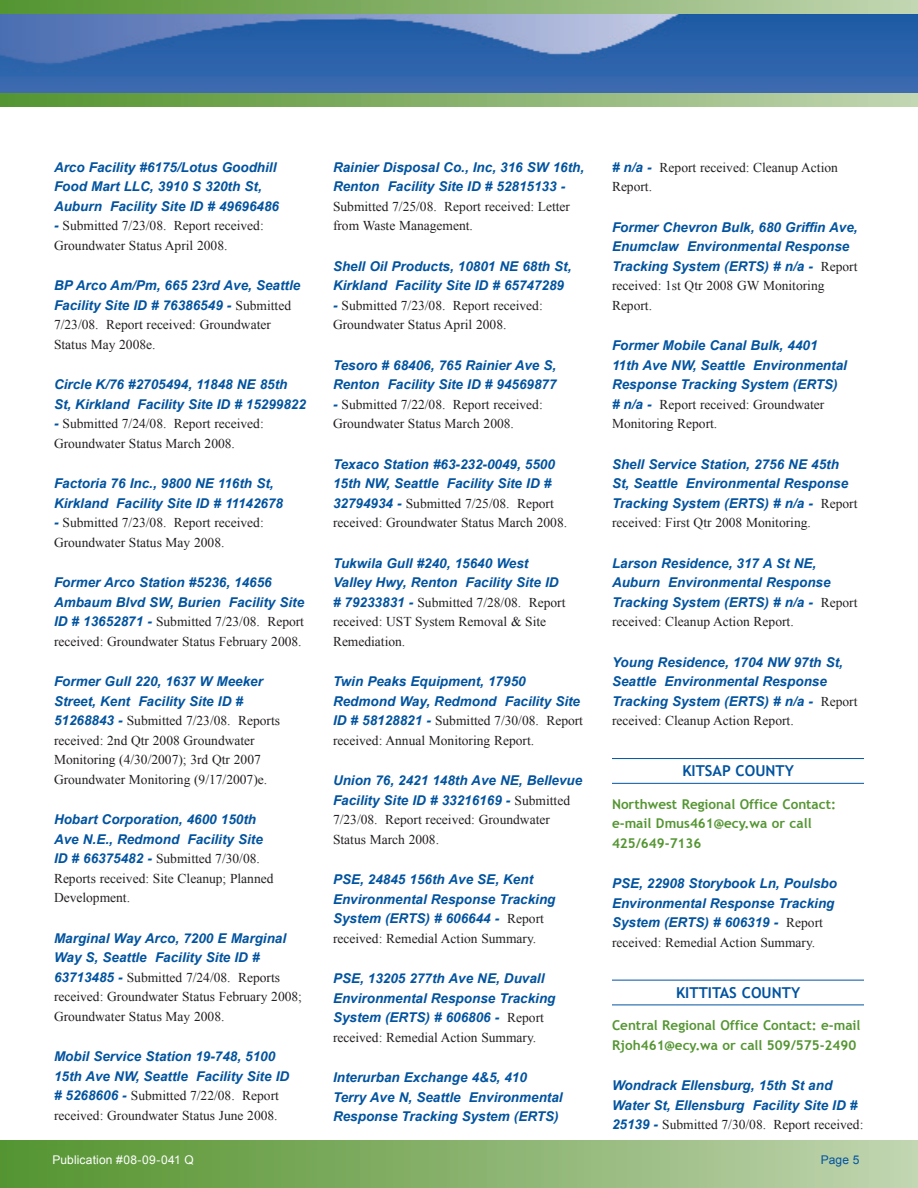
<style>
.page{position:relative;width:918px;height:1188px;background:#fff}
.page>*{position:absolute;margin:0;border:0;box-sizing:border-box;transform-origin:0 0}
.County_Subhead{font:700 15px "Trebuchet MS";color:#0153a0}
.County_Name_Add_BLUE{font:italic 700 13.5px/19.5px "Arial";color:#0153a0}
.County_Name_Add_BLUE-2{font:13.5px/19.5px "Times New Roman";color:#231f20}
.County_Name_Add_BLUE-3{font:700 13.5px/19.5px "Trebuchet MS";color:#549532}
.PUB___Pg__s{font:12px "Arial";letter-spacing:.015em;color:#fff}
.PUB___Pg__s-2{font:12px "Arial";color:#0153a0}
.s1{font-family:"Arial";font-weight:700;font-style:italic;color:#0153a0}
.s2{font-family:"Times New Roman";font-weight:400;font-style:normal;color:#231f20}
</style>
<div class="page">
<div style="left:0;top:1140px;width:918px;height:48px;background:linear-gradient(to right,#53922d,#c0d3af)"></div>
<img style="left:0;top:14px;width:918px;height:79px">
<svg style="left:0;top:0;width:918px;height:14px;background:#89b26d"></svg>
<svg style="left:0;top:93px;width:918px;height:13px;background:#89b26d"></svg>
<hr style="left:612px;top:758px;width:252px;height:1px;background:#0153a0">
<hr style="left:612px;top:783px;width:252px;height:1px;background:#0153a0">
<hr style="left:612px;top:980px;width:252px;height:1px;background:#0153a0">
<hr style="left:612px;top:1005px;width:252px;height:1px;background:#0153a0">
<p class="County_Name_Add_BLUE" style="left:54px;top:158px;width:227px">Arco Facility #6175/Lotus Goodhill<br>Food Mart LLC, 3910 S 320th St,<br>Auburn Facility Site ID # 49696486</p>
<p class="County_Name_Add_BLUE-2" style="left:54px;top:216px;width:211px"><span class="s1">-</span> Submitted 7/23/08. Report received:<br>Groundwater Status April 2008.</p>
<p class="County_Name_Add_BLUE-2" style="left:54px;top:276px;width:248px"><span class="s1">BP Arco Am/Pm, 665 23rd Ave, Seattle Facility Site ID # 76386549 -</span> Submitted 7/23/08. Report received: Groundwater Status May 2008e.</p>
<p class="County_Name_Add_BLUE" style="left:54px;top:375px;width:253px">Circle K/76 #2705494, 11848 NE 85th<br>St, Kirkland Facility Site ID # 15299822</p>
<p class="County_Name_Add_BLUE-2" style="left:54px;top:414px;width:211px"><span class="s1">-</span> Submitted 7/24/08. Report received:<br>Groundwater Status March 2008.</p>
<p class="County_Name_Add_BLUE" style="left:54px;top:474px;width:231px">Factoria 76 Inc., 9800 NE 116th St,<br>Kirkland Facility Site ID # 11142678</p>
<p class="County_Name_Add_BLUE-2" style="left:54px;top:513px;width:211px"><span class="s1">-</span> Submitted 7/23/08. Report received:<br>Groundwater Status May 2008.</p>
<p class="County_Name_Add_BLUE" style="left:54px;top:573px;width:252px">Former Arco Station #5236, 14656<br>Ambaum Blvd SW, Burien Facility Site ID # 13652871 - <span class="s2">Submitted 7/23/08. Report received: Groundwater Status February 2008.</span></p>
<p class="County_Name_Add_BLUE-2" style="left:54px;top:672px;width:228px"><span class="s1">Former Gull 220, 1637 W Meeker Street, Kent Facility Site ID # 51268843 -</span> Submitted 7/23/08. Reports received: 2nd Qtr 2008 Groundwater Monitoring (4/30/2007); 3rd Qtr 2007<br>Groundwater Monitoring (9/17/2007)e.</p>
<p class="County_Name_Add_BLUE" style="left:54px;top:810px;width:221px">Hobart Corporation, 4600 150th<br>Ave N.E., Redmond Facility Site<br>ID # 66375482 - <span class="s2">Submitted 7/30/08.<br>Reports received: Site Cleanup; Planned<br>Development.</span></p>
<p class="County_Name_Add_BLUE-2" style="left:54px;top:928px;width:250px"><span class="s1">Marginal Way Arco, 7200 E Marginal Way S, Seattle Facility Site ID # 63713485 -</span> Submitted 7/24/08. Reports received: Groundwater Status February 2008; Groundwater Status May 2008.</p>
<p class="County_Name_Add_BLUE" style="left:54px;top:1047px;width:237px">Mobil Service Station 19-748, 5100<br>15th Ave NW, Seattle Facility Site ID # 5268606 - <span class="s2">Submitted 7/22/08. Report received: Groundwater Status June 2008.</span></p>
<p class="County_Name_Add_BLUE" style="left:333px;top:158px;width:253px">Rainier Disposal Co., Inc, 316 SW 16th, Renton Facility Site ID # 52815133 - <span class="s2">Submitted 7/25/08. Report received: Letter from Waste Management.</span></p>
<p class="County_Name_Add_BLUE" style="left:333px;top:257px;width:240px">Shell Oil Products, 10801 NE 68th St,<br>Kirkland Facility Site ID # 65747289</p>
<p class="County_Name_Add_BLUE-2" style="left:333px;top:295px;width:211px"><span class="s1">-</span> Submitted 7/23/08. Report received:<br>Groundwater Status April 2008.</p>
<p class="County_Name_Add_BLUE" style="left:333px;top:356px;width:225px">Tesoro # 68406, 765 Rainier Ave S,<br>Renton Facility Site ID # 94569877</p>
<p class="County_Name_Add_BLUE-2" style="left:333px;top:394px;width:211px"><span class="s1">-</span> Submitted 7/22/08. Report received:<br>Groundwater Status March 2008.</p>
<p class="County_Name_Add_BLUE" style="left:333px;top:455px;width:236px">Texaco Station #63-232-0049, 5500<br>15th NW, Seattle Facility Site ID # 32794934 - <span class="s2">Submitted 7/25/08. Report received: Groundwater Status March 2008.</span></p>
<p class="County_Name_Add_BLUE" style="left:333px;top:554px;width:234px">Tukwila Gull #240, 15640 West<br>Valley Hwy, Renton Facility Site ID # 79233831 - <span class="s2">Submitted 7/28/08. Report received: UST System Removal &amp; Site<br>Remediation.</span></p>
<p class="County_Name_Add_BLUE" style="left:333px;top:672px;width:252px">Twin Peaks Equipment, 17950<br>Redmond Way, Redmond Facility Site ID # 58128821 - <span class="s2">Submitted 7/30/08. Report received: Annual Monitoring Report.</span></p>
<p class="County_Name_Add_BLUE-2" style="left:333px;top:771px;width:251px"><span class="s1">Union 76, 2421 148th Ave NE, Bellevue Facility Site ID # 33216169 -</span> Submitted 7/23/08. Report received: Groundwater Status March 2008.</p>
<p class="County_Name_Add_BLUE" style="left:333px;top:870px;width:224px">PSE, 24845 156th Ave SE, Kent<br>Environmental Response Tracking<br>System (ERTS) # 606644 - <span class="s2">Report received: Remedial Action Summary.</span></p>
<p class="County_Name_Add_BLUE" style="left:333px;top:969px;width:224px">PSE, 13205 277th Ave NE, Duvall Environmental Response Tracking System (ERTS) # 606806 - <span class="s2">Report received: Remedial Action Summary.</span></p>
<p class="County_Name_Add_BLUE" style="left:333px;top:1068px;width:231px">Interurban Exchange 4&amp;5, 410<br>Terry Ave N, Seattle Environmental<br>Response Tracking System (ERTS)</p>
<p class="County_Name_Add_BLUE-2" style="left:612px;top:157px;width:227px"><span class="s1"># n/a -</span> Report received: Cleanup Action<br>Report.</p>
<p class="County_Name_Add_BLUE" style="left:612px;top:218px;width:247px">Former Chevron Bulk, 680 Griffin Ave,<br>Enumclaw Environmental Response<br>Tracking System (ERTS) # n/a - <span class="s2">Report received: 1st Qtr 2008 GW Monitoring<br>Report.</span></p>
<p class="County_Name_Add_BLUE" style="left:612px;top:336px;width:236px">Former Mobile Canal Bulk, 4401<br>11th Ave NW, Seattle Environmental<br>Response Tracking System (ERTS) # n/a - <span class="s2">Report received: Groundwater<br>Monitoring Report.</span></p>
<p class="County_Name_Add_BLUE" style="left:612px;top:455px;width:247px">Shell Service Station, 2756 NE 45th St, Seattle Environmental Response Tracking System (ERTS) # n/a - <span class="s2">Report received: First Qtr 2008 Monitoring.</span></p>
<p class="County_Name_Add_BLUE" style="left:612px;top:554px;width:247px">Larson Residence, 317 A St NE, Auburn Environmental Response Tracking System (ERTS) # n/a - <span class="s2">Report received: Cleanup Action Report.</span></p>
<p class="County_Name_Add_BLUE" style="left:612px;top:653px;width:247px">Young Residence, 1704 NW 97th St, Seattle Environmental Response Tracking System (ERTS) # n/a - <span class="s2">Report received: Cleanup Action Report.</span></p>
<p class="County_Subhead" style="left:682px;top:762px;width:113px">kitsap County</p>
<p class="County_Name_Add_BLUE-3" style="left:612px;top:794px;width:226px">Northwest Regional Office Contact: e-mail Dmus461@ecy.wa or call<br>425/649-7136</p>
<p class="County_Name_Add_BLUE" style="left:612px;top:874px;width:227px">PSE, 22908 Storybook Ln, Poulsbo Environmental Response Tracking System (ERTS) # 606319 - <span class="s2">Report received: Remedial Action Summary.</span></p>
<p class="County_Subhead" style="left:676px;top:983px;width:126px">Kittitas County</p>
<p class="County_Name_Add_BLUE-3" style="left:612px;top:1016px;width:250px">Central Regional Office Contact: e-mail<br>Rjoh461@ecy.wa or call 509/575-2490</p>
<p class="County_Name_Add_BLUE" style="left:612px;top:1076px;width:253px">Wondrack Ellensburg, 15th St and<br>Water St, Ellensburg Facility Site ID #<br>25139 - <span class="s2">Submitted 7/30/08. Report received:</span></p>
<p class="PUB___Pg__s" style="left:52px;top:1151px;width:143px">Publication #08-09-041 Q</p>
<p class="PUB___Pg__s-2" style="left:821px;top:1151px;width:40px">Page 5</p>
</div>
